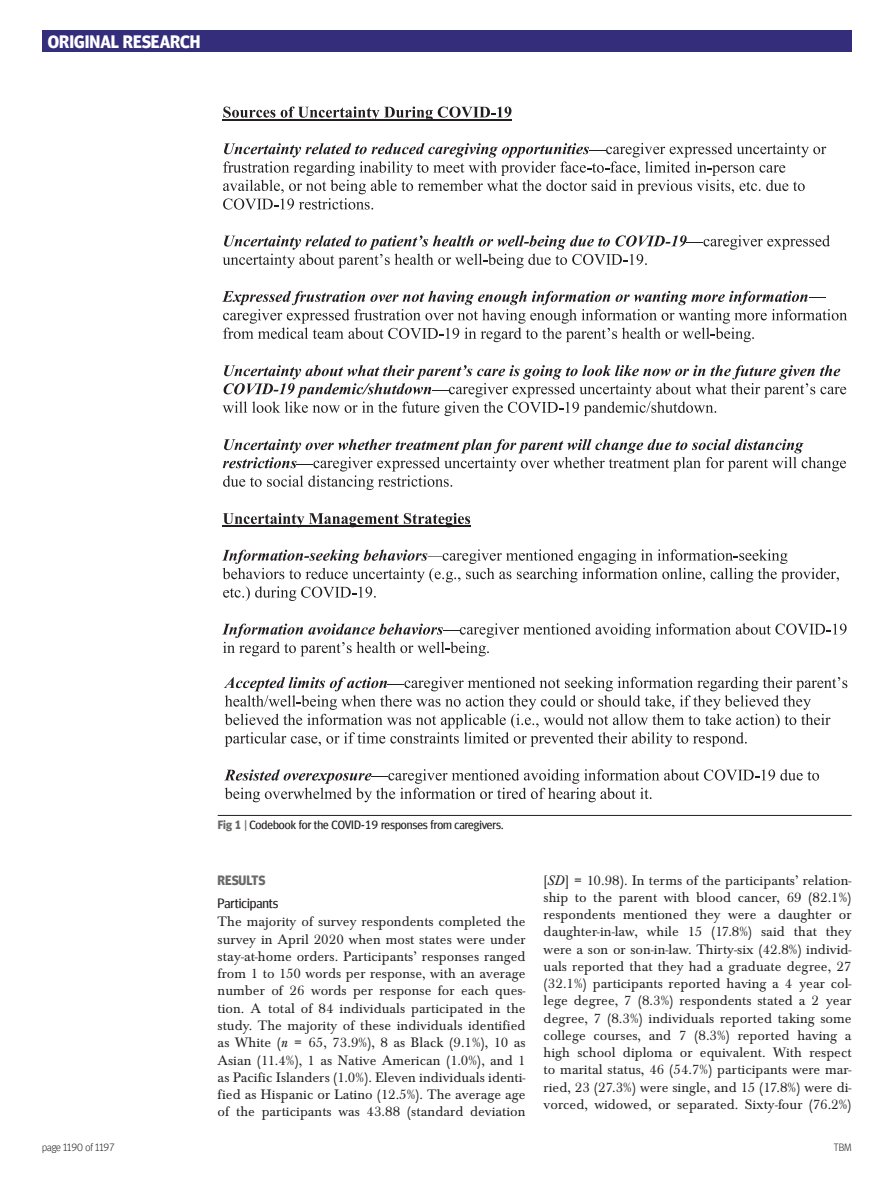
<style>
.page{position:relative;width:894px;height:1186px;background:#fff}
.page>*{position:absolute;margin:0;border:0;box-sizing:border-box;transform-origin:0 0}
.t1{font:700 18px "Meta Headline Offc";color:#fff}
.t2{font:14.25px/17.2px "Baskerville EF";color:#231f20;text-align:justify}
.t3{font:13.5px "Meta Headline Offc";color:#231f20}
.t4{font:700 13.5px "Meta Headline Offc";color:#6b6a68}
.t5{font:12px "Meta Headline Offc";color:#231f20}
.t6{font:300 10.5px "Meta Headline Offc";color:#231f20}
.s1{font-weight:700;color:#6b6a68}
.s2{color:#6b6a68}
.s3{font-style:italic}
</style>
<div class="page">
<div style="left:42px;top:30px;width:809px;height:21px;background:#332d7b"></div>
<hr style="left:218px;top:815px;width:633px;height:1px;background:#231f20">
<svg style="left:223px;top:107px;width:288px;height:12px"></svg>
<hr style="left:222px;top:119px;width:290px;height:2px;background:#231f20">
<svg style="left:223px;top:143px;width:602px;height:67px"></svg>
<svg style="left:222px;top:235px;width:607px;height:33px"></svg>
<svg style="left:222px;top:291px;width:624px;height:51px"></svg>
<svg style="left:222px;top:365px;width:623px;height:51px"></svg>
<svg style="left:223px;top:439px;width:622px;height:51px"></svg>
<svg style="left:223px;top:513px;width:247px;height:13px"></svg>
<hr style="left:222px;top:526px;width:248px;height:1px;background:#231f20">
<svg style="left:222px;top:549px;width:616px;height:52px"></svg>
<svg style="left:222px;top:623px;width:624px;height:33px"></svg>
<svg style="left:224px;top:677px;width:623px;height:70px"></svg>
<svg style="left:224px;top:769px;width:594px;height:33px"></svg>
<p class="t1" style="left:48px;top:31px;width:154px">ORIGINAL RESEARCH</p>
<p class="t5" style="left:218px;top:818px;width:287px"><span class="s1">Fig 1</span> <span class="s2">|</span> Codebook for the COVID-19 responses from caregivers.</p>
<p class="t4" style="left:217px;top:872px;width:49px">RESULTS</p>
<p class="t3" style="left:217px;top:895px;width:62px">Participants</p>
<p class="t2" style="left:217px;top:913px;width:309px">The majority of survey respondents completed the survey in April 2020 when most states were under stay-at-home orders. Participants’ responses ranged from 1 to 150 words per response, with an average number of 26 words per response for each ques&shy;tion. A total of 84 individuals participated in the study. The majority of these individuals identified as White (<span class="s3">n</span> = 65, 73.9%), 8 as Black (9.1%), 10 as Asian (11.4%), 1 as Native American (1.0%), and 1 as Pacific Islanders (1.0%). Eleven individuals identi&shy;fied as Hispanic or Latino (12.5%). The average age of the participants was 43.88 (standard deviation</p>
<p class="t2" style="left:543px;top:872px;width:309px">[<span class="s3">SD</span>] = 10.98). In terms of the participants’ relation&shy;ship to the parent with blood cancer, 69 (82.1%) respondents mentioned they were a daughter or daughter-in-law, while 15 (17.8%) said that they were a son or son-in-law. Thirty-six (42.8%) individ&shy;uals reported that they had a graduate degree, 27 (32.1%) participants reported having a 4 year col&shy;lege degree, 7 (8.3%) respondents stated a 2 year degree, 7 (8.3%) individuals reported taking some college courses, and 7 (8.3%) reported having a high school diploma or equivalent. With respect to marital status, 46 (54.7%) participants were mar&shy;ried, 23 (27.3%) were single, and 15 (17.8%) were di&shy;vorced, widowed, or separated. Sixty-four (76.2%)</p>
<p class="t6" style="left:42px;top:1141px;width:74px">page 1190 of 1197</p>
<p class="t6" style="left:833px;top:1141px;width:19px">TBM</p>
</div>
